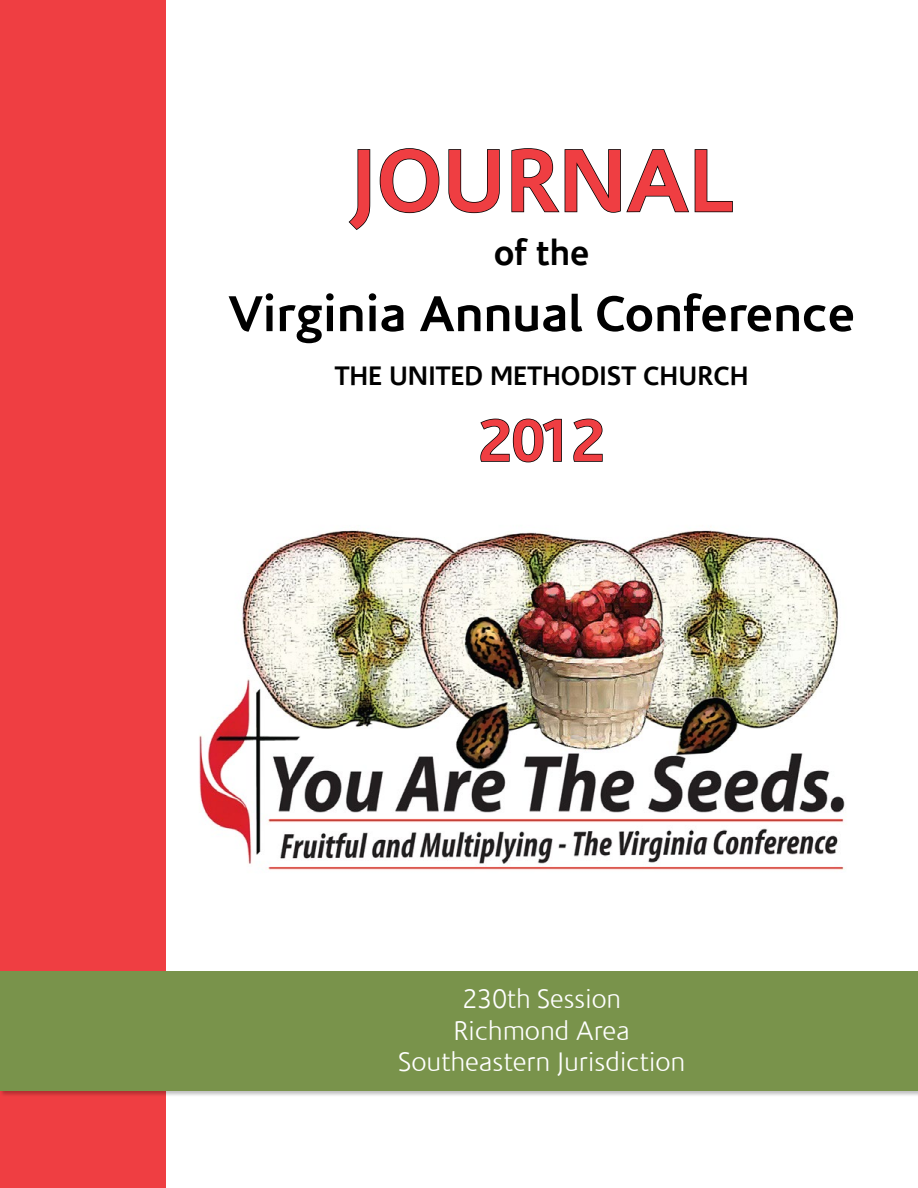
<style>
.page{position:relative;width:918px;height:1188px;background:#fff}
.page>*{position:absolute;margin:0;border:0;box-sizing:border-box;transform-origin:0 0}
.t1{font:700 90px "Corisande";color:#ef3e42}
.t2{font:700 60px "Corisande";color:#ef3e42}
.t3{font:700 51px "Corisande";color:#000}
.t4{font:700 36px "Corisande";color:#000}
.t5{font:300 27px/31.5px "Corisande";color:#fff;text-align:center}
.t6{font:700 27px "Corisande";color:#000}
</style>
<div class="page">
<div style="left:0;top:0;width:165px;height:1188px;background:#ef3e42"></div>
<div style="left:0;top:971px;width:918px;height:126px;background:#000;opacity:.25"></div>
<div style="left:0;top:971px;width:918px;height:119px;background:#79934b"></div>
<svg style="left:348px;top:149px;width:23px;height:81px"></svg>
<svg style="left:379px;top:148px;width:61px;height:66px"></svg>
<svg style="left:448px;top:149px;width:52px;height:65px"></svg>
<svg style="left:511px;top:148px;width:222px;height:65px"></svg>
<svg style="left:480px;top:418px;width:82px;height:45px"></svg>
<svg style="left:573px;top:418px;width:30px;height:44px"></svg>
<img style="left:199px;top:530px;width:646px;height:340px">
<h1 class="t1" style="left:350px;top:123px;width:384px">JOURNAL</h1>
<h3 class="t4" style="left:494px;top:230px;width:97px">of the</h3>
<h3 class="t3" style="left:228px;top:281px;width:628px">Virginia Annual Conference</h3>
<p class="t6" style="left:335px;top:358px;width:416px">THE UNITED METHODIST CHURCH</p>
<h2 class="t2" style="left:479px;top:402px;width:127px">2012</h2>
<p class="t5" style="left:398px;top:984px;width:289px">230th Session<br>Richmond Area<br>Southeastern Jurisdiction</p>
</div>
